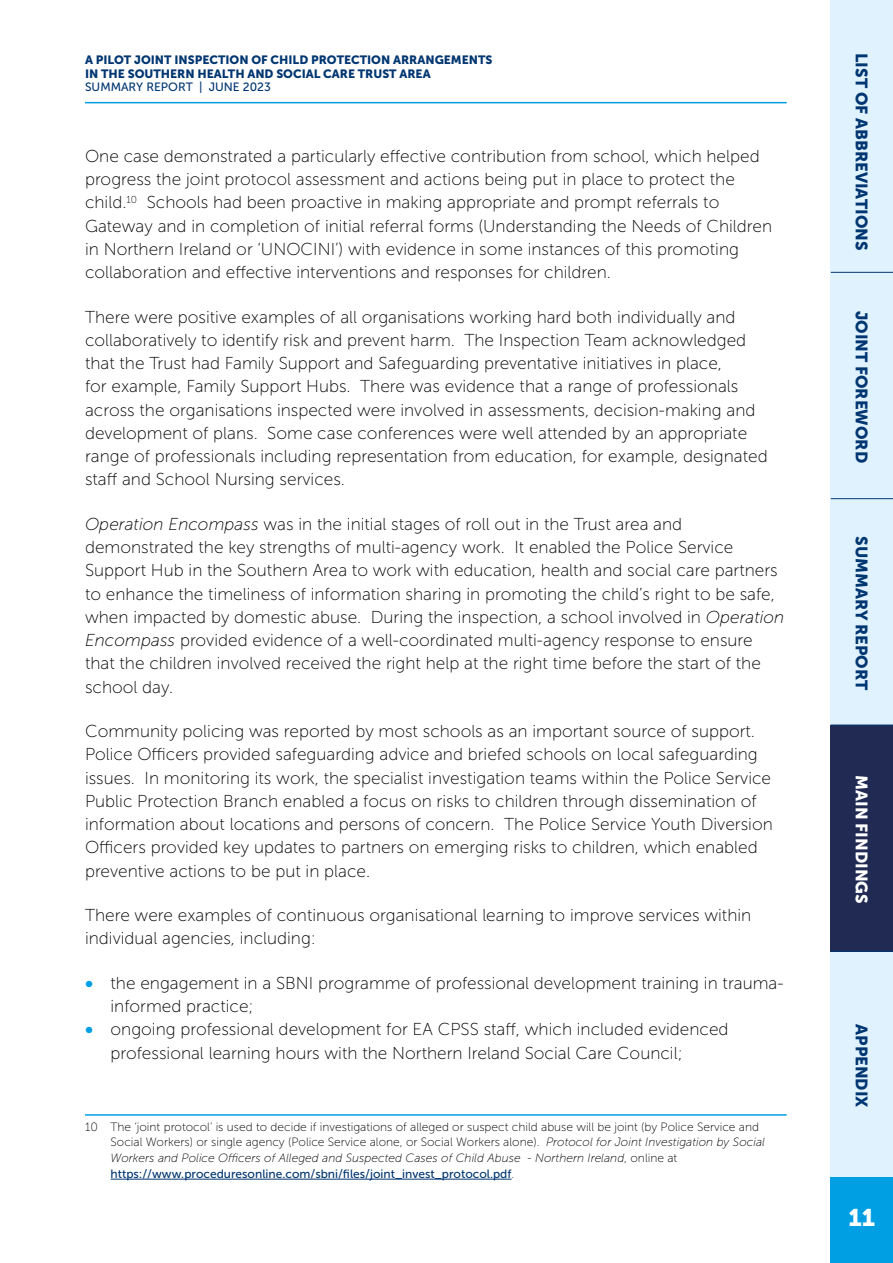
<style>
.page{position:relative;width:893px;height:1263px;background:#fff}
.page>*{position:absolute;margin:0;border:0;box-sizing:border-box;transform-origin:0 0}
.t1{font:24px "Museo Sans 900";color:#fff}
.Body{font:17.25px/23.2px "Museo Sans 100";color:#000}
.Body_Bullets{font:17.25px/23.2px "Museo Sans 100";color:#000}
.t2{font:16.5px "Museo Sans 900";color:#003671}
.t3{font:16.5px "Museo Sans 900";color:#fff}
.Footnotes{font:12px/15.8px "Museo Sans 100";color:#000}
.t4{font:12px/13.5px "Museo Sans 900";color:#003671}
.t5{font:12px "Museo Sans 500";color:#003671}
.s1{font-style:italic}
.s2{font-family:"Museo Sans 900";color:#009fe3}
.s3{font-family:"Museo Sans 500";color:#003671}
</style>
<div class="page">
<div style="left:831px;top:0;width:62px;height:1178px;background:#dff2fd"></div>
<div style="left:831px;top:725px;width:62px;height:226px;background:#202a52"></div>
<hr style="left:831px;top:272px;width:62px;height:1px;background:#003671">
<hr style="left:831px;top:498px;width:62px;height:1px;background:#003671">
<hr style="left:831px;top:725px;width:62px;height:1px;background:#003671">
<hr style="left:831px;top:951px;width:62px;height:1px;background:#003671">
<hr style="left:831px;top:1177px;width:62px;height:1px;background:#003671">
<div style="left:831px;top:1178px;width:62px;height:85px;background:#009fe3"></div>
<hr style="left:85px;top:102px;width:702px;height:1px;background:#009fe3">
<hr style="left:85px;top:1114px;width:702px;height:2px;background:#009fe3">
<hr style="left:111px;top:1179px;width:401px;height:1px;background:#003671">
<p class="t4" style="left:85px;top:53px;width:409px">A PILOT JOINT INSPECTION OF CHILD PROTECTION ARRANGEMENTS<br>IN THE SOUTHERN HEALTH AND SOCIAL CARE TRUST AREA</p>
<p class="t5" style="left:85px;top:81px;width:187px">SUMMARY REPORT | JUNE 2023</p>
<p class="Body" style="left:85px;top:144px;width:689px">One case demonstrated a particularly effective contribution from school, which helped progress the joint protocol assessment and actions being put in place to protect the child.<sup>10</sup> Schools had been proactive in making appropriate and prompt referrals to Gateway and in completion of initial referral forms (Understanding the Needs of Children in Northern Ireland or ‘UNOCINI’) with evidence in some instances of this promoting collaboration and effective interventions and responses for children.</p>
<p class="Body" style="left:85px;top:305px;width:684px">There were positive examples of all organisations working hard both individually and collaboratively to identify risk and prevent harm. The Inspection Team acknowledged that the Trust had Family Support and Safeguarding preventative initiatives in place,<br>for example, Family Support Hubs. There was evidence that a range of professionals across the organisations inspected were involved in assessments, decision-making and development of plans. Some case conferences were well attended by an appropriate range of professionals including representation from education, for example, designated staff and School Nursing services.</p>
<p class="Body" style="left:85px;top:512px;width:701px"><span class="s1">Operation Encompass</span> was in the initial stages of roll out in the Trust area and demonstrated the key strengths of multi-agency work. It enabled the Police Service Support Hub in the Southern Area to work with education, health and social care partners to enhance the timeliness of information sharing in promoting the child’s right to be safe, when impacted by domestic abuse. During the inspection, a school involved in <span class="s1">Operation Encompass</span> provided evidence of a well-coordinated multi-agency response to ensure that the children involved received the right help at the right time before the start of the school day.</p>
<p class="Body" style="left:85px;top:720px;width:689px">Community policing was reported by most schools as an important source of support.<br>Police Officers provided safeguarding advice and briefed schools on local safeguarding issues. In monitoring its work, the specialist investigation teams within the Police Service Public Protection Branch enabled a focus on risks to children through dissemination of information about locations and persons of concern. The Police Service Youth Diversion Officers provided key updates to partners on emerging risks to children, which enabled preventive actions to be put in place.</p>
<p class="Body" style="left:85px;top:904px;width:668px">There were examples of continuous organisational learning to improve services within individual agencies, including:</p>
<p class="Body_Bullets" style="left:111px;top:971px;width:674px;text-indent:-26px"><span class="s2">•</span> the engagement in a SBNI programme of professional development training in trauma&shy;informed practice;</p>
<p class="Body_Bullets" style="left:111px;top:1018px;width:620px;text-indent:-26px"><span class="s2">•</span> ongoing professional development for EA CPSS staff, which included evidenced professional learning hours with the Northern Ireland Social Care Council;</p>
<p class="Footnotes" style="left:111px;top:1119px;width:656px;text-indent:-26px">10 The ‘joint protocol’ is used to decide if investigations of alleged or suspect child abuse will be joint (by Police Service and Social Workers) or single agency (Police Service alone, or Social Workers alone). <span class="s1">Protocol for Joint Investigation by Social Workers and Police Officers of Alleged and Suspected Cases of Child Abuse - Northern Ireland</span>, online at <span class="s3">https://www.proceduresonline.com/sbni/files/joint_invest_protocol.pdf</span>.</p>
<p class="t2" style="left:871px;top:53px;width:199px;rotate:90deg">LIST OF ABBREVIATIONS</p>
<p class="t2" style="left:871px;top:311px;width:154px;rotate:90deg">JOINT FOREWORD</p>
<p class="t2" style="left:871px;top:536px;width:156px;rotate:90deg">SUMMARY REPORT</p>
<p class="t3" style="left:871px;top:775px;width:130px;rotate:90deg">MAIN FINDINGS</p>
<p class="t2" style="left:871px;top:1024px;width:85px;rotate:90deg">APPENDIX</p>
<h1 class="t1" style="left:848px;top:1204px;width:28px">11</h1>
</div>
